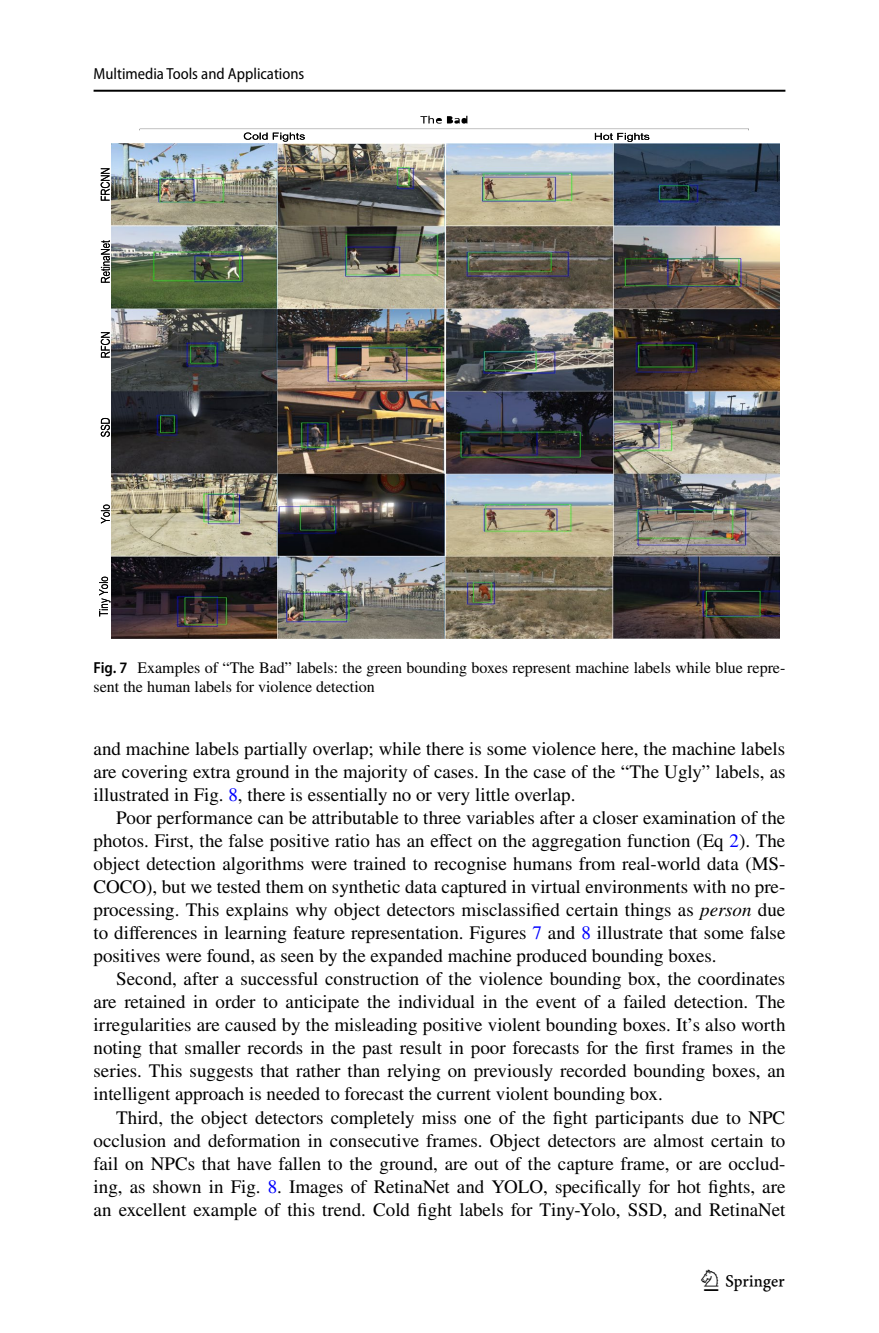
<style>
.page{position:relative;width:879px;height:1333px;background:#fff}
.page>*{position:absolute;margin:0;border:0;box-sizing:border-box;transform-origin:0 0}
.t1{font:30px "Springnew Regular 5";color:#000}
.t2{font:19px/23px "STIX";color:#000;text-align:justify}
.t3{font:16px/18.4px "STIX";color:#000}
.t4{font:semi-condensed 16px "Myriad Pro";color:#000}
.s1{font-family:"Myriad Pro";font-weight:600;font-stretch:semi-condensed}
.s2{color:#00f}
.s3{font-style:italic}
</style>
<div class="page">
<hr style="left:94px;top:90px;width:691px;height:2px;background:#000">
<img style="left:111px;top:143px;width:669px;height:495px">
<svg style="left:101px;top:168px;width:9px;height:33px"></svg>
<svg style="left:101px;top:240px;width:9px;height:43px"></svg>
<svg style="left:101px;top:332px;width:9px;height:25px"></svg>
<svg style="left:101px;top:418px;width:9px;height:19px"></svg>
<svg style="left:101px;top:504px;width:9px;height:19px"></svg>
<svg style="left:99px;top:576px;width:11px;height:40px"></svg>
<svg style="left:140px;top:116px;width:609px;height:26px"></svg>
<p class="t4" style="left:94px;top:65px;width:212px">Multimedia Tools and Applications</p>
<p class="t3" style="left:94px;top:659px;width:693px"><span class="s1">Fig. 7</span> Examples of “The Bad” labels: the green bounding boxes represent machine labels while blue repre&shy;sent the human labels for violence detection</p>
<p class="t2" style="left:94px;top:738px;width:693px">and machine labels partially overlap; while there is some violence here, the machine labels are covering extra ground in the majority of cases. In the case of the “The Ugly” labels, as illustrated in Fig. <span class="s2">8</span>, there is essentially no or very little overlap.</p>
<p class="t2" style="left:94px;top:807px;width:693px;text-indent:23px">Poor performance can be attributable to three variables after a closer examination of the photos. First, the false positive ratio has an effect on the aggregation function (Eq <span class="s2">2</span>). The object detection algorithms were trained to recognise humans from real-world data (MS-COCO), but we tested them on synthetic data captured in virtual environments with no pre&shy;processing. This explains why object detectors misclassified certain things as <span class="s3">person</span> due to differences in learning feature representation. Figures <span class="s2">7</span> and <span class="s2">8</span> illustrate that some false positives were found, as seen by the expanded machine produced bounding boxes.</p>
<p class="t2" style="left:94px;top:968px;width:693px;text-indent:23px">Second, after a successful construction of the violence bounding box, the coordinates are retained in order to anticipate the individual in the event of a failed detection. The irregularities are caused by the misleading positive violent bounding boxes. It’s also worth noting that smaller records in the past result in poor forecasts for the first frames in the series. This suggests that rather than relying on previously recorded bounding boxes, an intelligent approach is needed to forecast the current violent bounding box.</p>
<p class="t2" style="left:94px;top:1106px;width:693px;text-indent:23px">Third, the object detectors completely miss one of the fight participants due to NPC occlusion and deformation in consecutive frames. Object detectors are almost certain to fail on NPCs that have fallen to the ground, are out of the capture frame, or are occlud&shy;ing, as shown in Fig. <span class="s2">8</span>. Images of RetinaNet and YOLO, specifically for hot fights, are an excellent example of this trend. Cold fight labels for Tiny-Yolo, SSD, and RetinaNet</p>
<h1 class="t1" style="left:704px;top:1269px;width:83px">1 3</h1>
</div>
